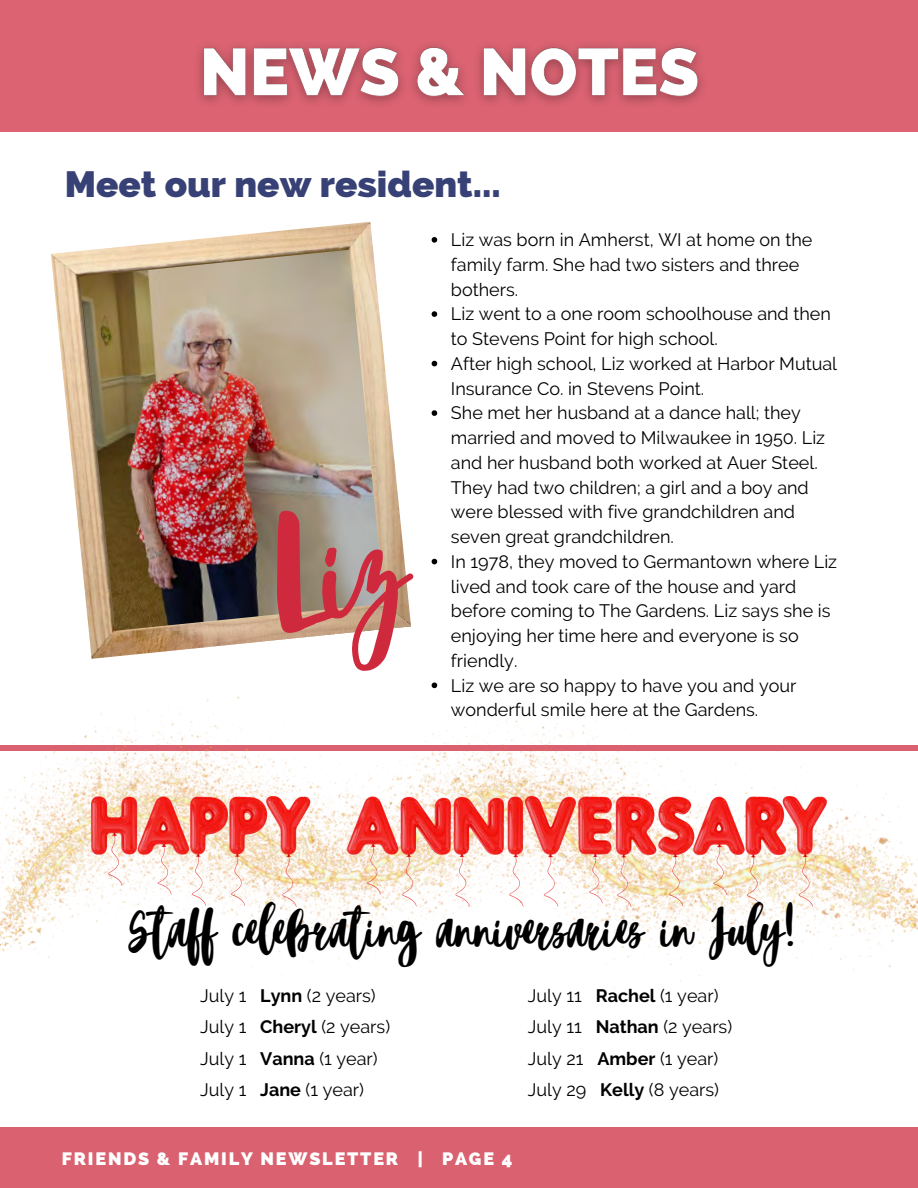
<style>
.page{position:relative;width:918px;height:1188px;background:#fff}
.page>*{position:absolute;margin:0;border:0;box-sizing:border-box;transform-origin:0 0}
.t1{font:47.25px "Blacktear Script";color:#000}
.t2{font:800 36.75px "Raleway";color:#374175}
.t3{font:18px/24.8px "Raleway";color:#000}
.t4{font:800 18px "Raleway";letter-spacing:.1em;color:#fff}
.s1{font-weight:700}
</style>
<div class="page">
<img style="left:0;top:360px;width:918px;height:629px">
<div style="left:0;top:1127px;width:918px;height:61px;background:#da616f"></div>
<div style="left:0;top:0;width:918px;height:132px;background:#db6372"></div>
<img style="left:92px;top:796px;width:734px;height:111px">
<img style="left:51px;top:222px;width:360px;height:437px">
<img style="left:80px;top:250px;width:305px;height:381px">
<svg style="left:432px;top:237px;width:5px;height:6px"></svg>
<svg style="left:432px;top:311px;width:5px;height:6px"></svg>
<svg style="left:432px;top:361px;width:5px;height:5px"></svg>
<svg style="left:432px;top:410px;width:5px;height:6px"></svg>
<svg style="left:432px;top:559px;width:5px;height:5px"></svg>
<svg style="left:432px;top:683px;width:5px;height:5px"></svg>
<img style="left:199px;top:45px;width:503px;height:58px">
<svg style="left:272px;top:506px;width:147px;height:166px"></svg>
<p class="t2" style="left:65px;top:162px;width:437px">Meet our new resident...</p>
<p class="t3" style="left:451px;top:227px;width:363px">Liz was born in Amherst, WI at home on the family farm. She had two sisters and three bothers.</p>
<p class="t3" style="left:451px;top:302px;width:382px">Liz went to a one room schoolhouse and then to Stevens Point for high school.</p>
<p class="t3" style="left:451px;top:351px;width:388px">After high school, Liz worked at Harbor Mutual<br>Insurance Co. in Stevens Point.</p>
<p class="t3" style="left:451px;top:401px;width:376px">She met her husband at a dance hall; they married and moved to Milwaukee in 1950. Liz and her husband both worked at Auer Steel.<br>They had two children; a girl and a boy and were blessed with five grandchildren and seven great grandchildren.</p>
<p class="t3" style="left:451px;top:549px;width:388px">In 1978, they moved to Germantown where Liz lived and took care of the house and yard before coming to The Gardens. Liz says she is enjoying her time here and everyone is so friendly.</p>
<p class="t3" style="left:451px;top:673px;width:347px">Liz we are so happy to have you and your wonderful smile here at the Gardens.</p>
<p class="t1" style="left:129px;top:902px;width:667px">Staff celebrating anniversaries in July!</p>
<p class="t3" style="left:200px;top:983px;width:177px">July 1 <span class="s1">Lynn</span> (2 years)</p>
<p class="t3" style="left:200px;top:1014px;width:192px">July 1 <span class="s1">Cheryl</span> (2 years)</p>
<p class="t3" style="left:200px;top:1046px;width:179px">July 1 <span class="s1">Vanna</span> (1 year)</p>
<p class="t3" style="left:200px;top:1077px;width:165px">July 1 <span class="s1">Jane</span> (1 year)</p>
<p class="t3" style="left:528px;top:983px;width:192px">July 11 <span class="s1">Rachel</span> (1 year)</p>
<p class="t3" style="left:528px;top:1014px;width:206px">July 11 <span class="s1">Nathan</span> (2 years)</p>
<p class="t3" style="left:528px;top:1046px;width:192px">July 21 <span class="s1">Amber</span> (1 year)</p>
<p class="t3" style="left:528px;top:1077px;width:193px">July 29 <span class="s1">Kelly</span> (8 years)</p>
<p class="t4" style="left:62px;top:1148px;width:452px">FRIENDS &amp; FAMILY NEWSLETTER | PAGE 4</p>
</div>
